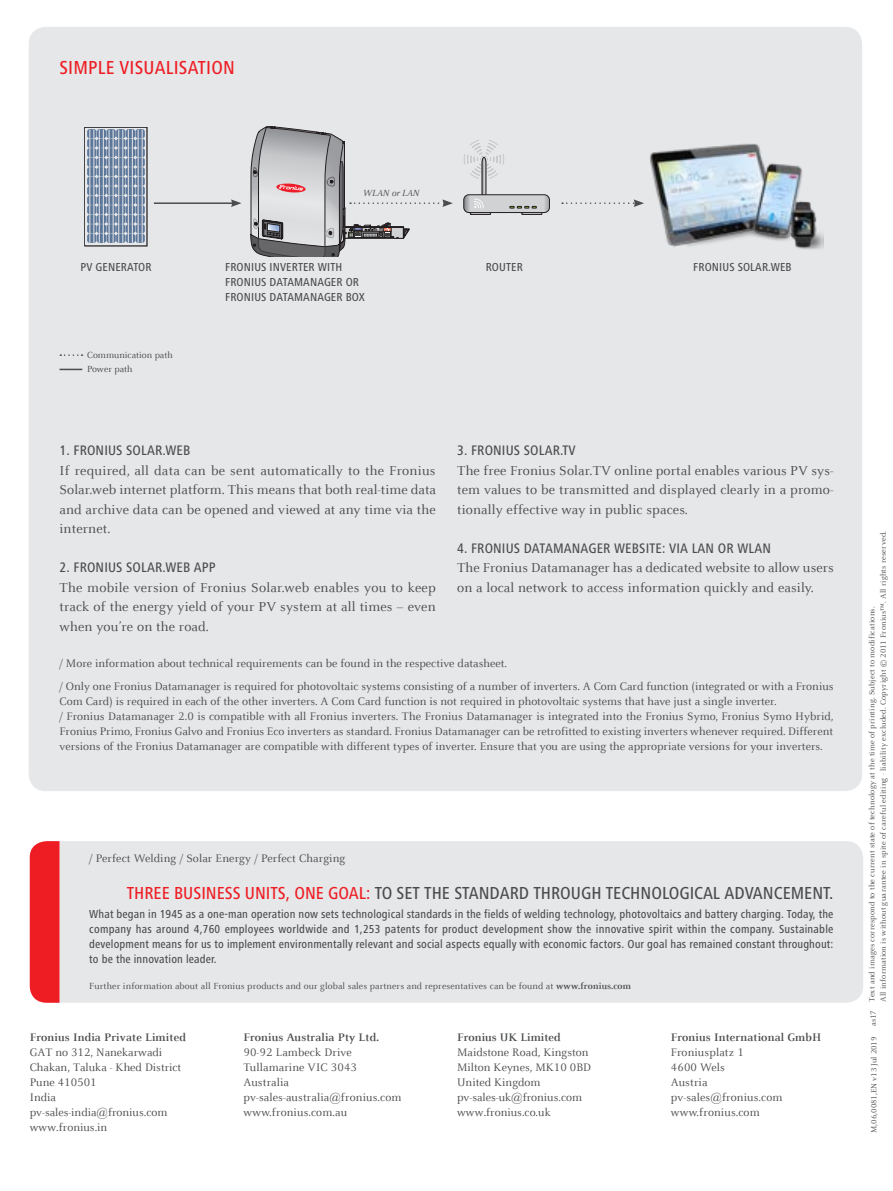
<style>
.page{position:relative;width:893px;height:1191px;background:#fff}
.page>*{position:absolute;margin:0;border:0;box-sizing:border-box;transform-origin:0 0}
.t1{font:500 condensed 19.5px "Frutiger Next LTW1 G";letter-spacing:.01em;color:#ee1d23}
.t2{font:500 condensed 18px "Frutiger Next LTW1 G";color:#4b4c4d}
.t3{font:14.25px/19.5px "Celeste Offc Pro";letter-spacing:.01em;color:#4b4c4d;text-align:justify}
.t4{font:500 condensed 14.25px "Frutiger Next LTW1 G";letter-spacing:.01em;color:#4b4c4d}
.t5{font:12px/15px "Celeste Offc Pro";color:#4b4c4d}
.t6{font:500 condensed 12px/15px "Frutiger Next LTW1 G";letter-spacing:.01em;color:#4b4c4d;text-align:justify}
.t7{font:700 12px "Celeste Offc Pro";letter-spacing:.01em;color:#4b4c4d}
.t8{font:9.75px/14.2px "Celeste Offc Pro";letter-spacing:.01em;color:#4b4c4d}
.t9{font:italic 9.75px "Celeste Offc Pro";color:#4b4c4d}
.t10{font:8.25px/11.2px "Celeste Offc Pro";letter-spacing:.02em;color:#4b4c4d}
.t11{font:8.25px "Celeste Offc Pro";color:#4b4c4d}
.s1{color:#ee1d23}
.s2{font-weight:700}
</style>
<div class="page">
<div style="left:60px;top:841px;width:803px;height:161px;background:#e6e7e9"></div>
<div style="left:30px;top:841px;width:30px;height:161px;background:#ee1d23"></div>
<div style="left:29px;top:27px;width:833px;height:764px;background:#e6e7e9;border-radius:17px"></div>
<svg style="left:60px;top:354px;width:23px;height:2px"></svg>
<svg style="left:60px;top:369px;width:22px;height:1px"></svg>
<img style="left:650px;top:143px;width:173px;height:107px">
<hr style="left:154px;top:202px;width:79px;height:2px;background:#4b4c4d">
<svg style="left:231px;top:199px;width:10px;height:8px"></svg>
<svg style="left:562px;top:199px;width:82px;height:8px"></svg>
<div style="left:470px;top:213px;width:21px;height:2px;border:1px solid #231f20"></div>
<div style="left:522px;top:213px;width:20px;height:2px;border:1px solid #231f20"></div>
<svg style="left:464px;top:140px;width:85px;height:74px"></svg>
<svg style="left:251px;top:126px;width:202px;height:130px"></svg>
<div style="left:85px;top:127px;width:62px;height:119px;border:1px solid #231f20"></div>
<div style="left:86px;top:128px;width:60px;height:117px;background:#e6e7e9"></div>
<svg style="left:87px;top:129px;width:58px;height:114px;background:#7f93ae"></svg>
<hr style="left:90px;top:130px;width:1px;height:113px;background:#e6e7e9">
<hr style="left:94px;top:130px;width:1px;height:113px;background:#e6e7e9">
<hr style="left:99px;top:130px;width:1px;height:113px;background:#e6e7e9">
<hr style="left:103px;top:130px;width:1px;height:113px;background:#e6e7e9">
<hr style="left:109px;top:130px;width:1px;height:113px;background:#e6e7e9">
<hr style="left:113px;top:130px;width:1px;height:113px;background:#e6e7e9">
<hr style="left:118px;top:130px;width:1px;height:113px;background:#e6e7e9">
<hr style="left:123px;top:130px;width:1px;height:113px;background:#e6e7e9">
<hr style="left:128px;top:130px;width:1px;height:113px;background:#e6e7e9">
<hr style="left:132px;top:130px;width:1px;height:113px;background:#e6e7e9">
<hr style="left:138px;top:130px;width:1px;height:113px;background:#e6e7e9">
<hr style="left:142px;top:130px;width:1px;height:113px;background:#e6e7e9">
<h1 class="t1" style="left:60px;top:56px;width:177px">SIMPLE VISUALISATION</h1>
<p class="t9" style="left:363px;top:186px;width:58px">WLAN or LAN</p>
<p class="t6" style="left:81px;top:259px;width:23px">pv generator</p>
<p class="t6" style="left:225px;top:259px;width:7px">fronius</p>
<p class="t6" style="left:270px;top:259px;width:18px">INverter</p>
<p class="t6" style="left:318px;top:259px;width:7px">with</p>
<p class="t6" style="left:486px;top:259px;width:14px">Router</p>
<p class="t6" style="left:225px;top:274px;width:141px">FRONIUS DATAMANAGER or<br>FRONIUS DATAMANAGER BOX</p>
<p class="t8" style="left:87px;top:348px;width:87px">Communication path<br>Power path</p>
<p class="t6" style="left:693px;top:259px;width:12px">Fronius</p>
<p class="t6" style="left:738px;top:259px;width:7px">solar</p>
<p class="t6" style="left:768px;top:259px;width:11px">.web</p>
<p class="t4" style="left:60px;top:442px;width:132px">1. FRONIUS SOLAR.WEB</p>
<p class="t3" style="left:60px;top:460px;width:378px">If required, all data can be sent automatically to the Fronius Solar.web internet platform. This means that both real-time data and archive data can be opened and viewed at any time via the internet.</p>
<p class="t4" style="left:60px;top:559px;width:158px">2. FRONIUS SOLAR.WEB APP</p>
<p class="t3" style="left:60px;top:577px;width:378px">The mobile version of Fronius Solar.web enables you to keep track of the energy yield of your PV system at all times – even when you’re on the road.</p>
<p class="t4" style="left:457px;top:442px;width:120px">3. FRONIUS SOLAR.TV</p>
<p class="t3" style="left:457px;top:460px;width:378px">The free Fronius Solar.TV online portal enables various PV sys&shy;tem values to be transmitted and displayed clearly in a promo&shy;tionally effective way in public spaces.</p>
<p class="t4" style="left:457px;top:540px;width:315px">4. FRONIUS DATAMANAGER WEBSITE: VIA LAN OR WLAN</p>
<p class="t3" style="left:457px;top:558px;width:378px">The Fronius Datamanager has a dedicated website to allow users on a local network to access information quickly and easily.</p>
<p class="t5" style="left:60px;top:655px;width:449px">/ More information about technical requirements can be found in the respective datasheet.</p>
<p class="t5" style="left:60px;top:678px;width:775px">/ Only one Fronius Datamanager is required for photovoltaic systems consisting of a number of inverters. A Com Card function (integrated or with a Fronius Com Card) is required in each of the other inverters. A Com Card function is not required in photovoltaic systems that have just a single inverter.<br>/ Fronius Datamanager 2.0 is compatible with all Fronius inverters. The Fronius Datamanager is integrated into the Fronius Symo, Fronius Symo Hybrid, Fronius Primo, Fronius Galvo and Fronius Eco inverters as standard. Fronius Datamanager can be retrofitted to existing inverters whenever required. Different versions of the Fronius Datamanager are compatible with different types of inverter. Ensure that you are using the appropriate versions for your inverters.</p>
<p class="t5" style="left:89px;top:851px;width:258px">/ Perfect Welding / Solar Energy / Perfect Charging</p>
<h2 class="t2" style="left:127px;top:882px;width:708px"><span class="s1">THREE BUSINESS UNITS, ONE GOAL:</span> TO SET THE STANDARD THROUGH TECHNOLOGICAL ADVANCEMENT.</h2>
<p class="t6" style="left:89px;top:906px;width:746px">What began in 1945 as a one-man operation now sets technological standards in the fields of welding technology, photovoltaics and battery charging. Today, the company has around 4,760 employees worldwide and 1,253 patents for product development show the innovative spirit within the company. Sustainable development means for us to implement environmentally relevant and social aspects equally with economic factors. Our goal has remained constant throughout: to be the innovation leader.</p>
<p class="t8" style="left:89px;top:979px;width:543px">Further information about all Fronius products and our global sales partners and representatives can be found at <span class="s2">www.fronius.com</span></p>
<p class="t10" style="left:866px;top:1002px;width:472px;rotate:-90deg">Text and images correspond to the current state of technology at the time of printing. Subject to modifications.<br>All information is without guarantee in spite of careful editing - liability excluded. Copyright © 2011 Fronius™. All rights reserved.</p>
<p class="t10" style="left:868px;top:1026px;width:17px;rotate:-90deg">as17</p>
<p class="t7" style="left:30px;top:1030px;width:158px">Fronius India Private Limited</p>
<p class="t5" style="left:30px;top:1045px;width:153px">GAT no 312, Nanekarwadi<br>Chakan, Taluka - Khed District<br>Pune 410501<br>India pv-sales-india@fronius.com www.fronius.in</p>
<p class="t11" style="left:869px;top:1132px;width:98px;rotate:-90deg">M,06,0081,EN v13 Jul 2019</p>
<p class="t7" style="left:243px;top:1030px;width:137px">Fronius Australia Pty Ltd.</p>
<p class="t5" style="left:243px;top:1045px;width:159px">90-92 Lambeck Drive<br>Tullamarine VIC 3043<br>Australia pv-sales-australia@fronius.com www.fronius.com.au</p>
<p class="t7" style="left:457px;top:1030px;width:105px">Fronius UK Limited</p>
<p class="t5" style="left:457px;top:1045px;width:136px">Maidstone Road, Kingston<br>Milton Keynes, MK10 0BD<br>United Kingdom pv-sales-uk@fronius.com www.fronius.co.uk</p>
<p class="t7" style="left:671px;top:1030px;width:152px">Fronius International GmbH</p>
<p class="t5" style="left:671px;top:1045px;width:113px">Froniusplatz 1<br>4600 Wels<br>Austria pv-sales@fronius.com www.fronius.com</p>
</div>
